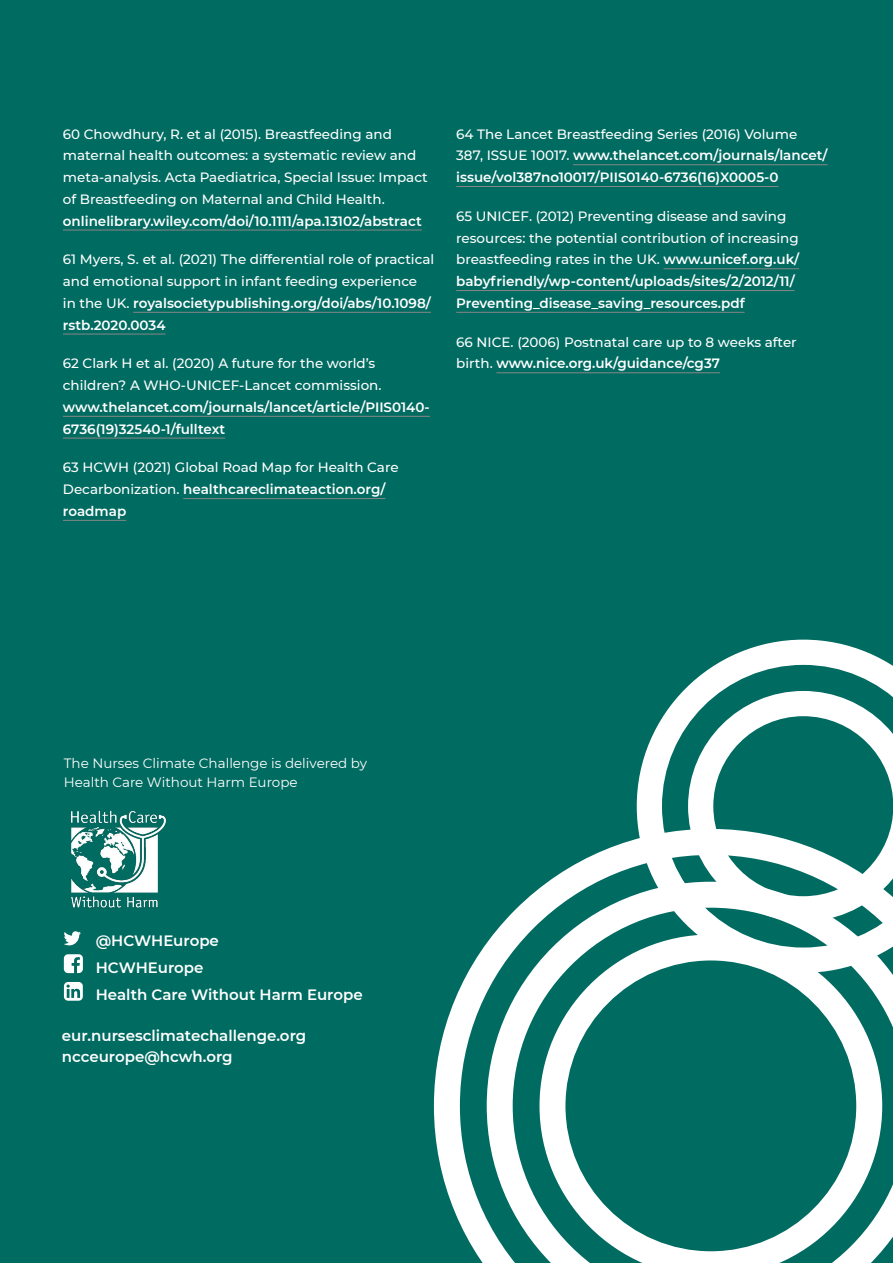
<style>
.page{position:relative;width:893px;height:1263px;background:#006b61}
.page>*{position:absolute;margin:0;border:0;box-sizing:border-box;transform-origin:0 0}
.t1{font:600 15px/27px "Montserrat";color:#fff}
.t2{font:500 13.5px/21.8px "Montserrat";color:#fff}
.t3{font:600 13.5px/21.8px "Montserrat";color:#fff}
.t4{font:13.5px/19.5px "Montserrat";color:#fff}
.s1{font-weight:600}
.s2{font-weight:500}
</style>
<div class="page">
<svg style="left:434px;top:838px;width:203px;height:425px"></svg>
<svg style="left:487px;top:882px;width:406px;height:381px"></svg>
<svg style="left:539px;top:934px;width:343px;height:329px"></svg>
<svg style="left:637px;top:640px;width:256px;height:333px;fill:#fff"></svg>
<svg style="left:688px;top:691px;width:205px;height:230px"></svg>
<img style="left:71px;top:810px;width:95px;height:98px">
<svg style="left:64px;top:931px;width:17px;height:14px"></svg>
<svg style="left:64px;top:954px;width:19px;height:19px"></svg>
<svg style="left:64px;top:982px;width:19px;height:19px"></svg>
<hr style="left:63px;top:230px;width:359px;height:1px;background:#878787">
<hr style="left:133px;top:312px;width:298px;height:1px;background:#878787">
<hr style="left:63px;top:334px;width:103px;height:1px;background:#878787">
<hr style="left:63px;top:416px;width:367px;height:1px;background:#878787">
<hr style="left:63px;top:438px;width:162px;height:1px;background:#878787">
<hr style="left:183px;top:498px;width:202px;height:1px;background:#878787">
<hr style="left:63px;top:520px;width:63px;height:1px;background:#878787">
<hr style="left:573px;top:164px;width:255px;height:1px;background:#878787">
<hr style="left:456px;top:186px;width:323px;height:1px;background:#878787">
<hr style="left:664px;top:269px;width:135px;height:1px;background:#878787">
<hr style="left:456px;top:290px;width:339px;height:1px;background:#878787">
<hr style="left:456px;top:312px;width:289px;height:1px;background:#878787">
<hr style="left:496px;top:373px;width:224px;height:1px;background:#878787">
<p class="t2" style="left:63px;top:122px;width:366px">60 Chowdhury, R. et al (2015). Breastfeeding and maternal health outcomes: a systematic review and meta-analysis. Acta Paediatrica, Special Issue: Impact of Breastfeeding on Maternal and Child Health.</p>
<p class="t3" style="left:63px;top:209px;width:360px">onlinelibrary.wiley.com/doi/10.1111/apa.13102/abstract</p>
<p class="t2" style="left:63px;top:248px;width:373px">61 Myers, S. et al. (2021) The differential role of practical and emotional support in infant feeding experience<br>in the UK. <span class="s1">royalsocietypublishing.org/doi/abs/10.1098/ rstb.2020.0034</span></p>
<p class="t2" style="left:63px;top:352px;width:320px">62 Clark H et al. (2020) A future for the world’s children? A WHO-UNICEF-Lancet commission.</p>
<p class="t3" style="left:63px;top:395px;width:368px">www.thelancet.com/journals/lancet/article/PIIS0140-<br>6736(19)32540-1/fulltext</p>
<p class="t2" style="left:63px;top:456px;width:337px">63 HCWH (2021) Global Road Map for Health Care<br>Decarbonization. <span class="s1">healthcareclimateaction.org/ roadmap</span></p>
<p class="t3" style="left:456px;top:122px;width:373px"><span class="s2">64 The Lancet Breastfeeding Series (2016) Volume<br>387, ISSUE 10017.</span> www.thelancet.com/journals/lancet/ issue/vol387no10017/PIIS0140-6736(16)X0005-0</p>
<p class="t2" style="left:456px;top:205px;width:344px">65 UNICEF. (2012) Preventing disease and saving resources: the potential contribution of increasing breastfeeding rates in the UK. <span class="s1">www.unicef.org.uk/ babyfriendly/wp-content/uploads/sites/2/2012/11/ Preventing_disease_saving_resources.pdf</span></p>
<p class="t2" style="left:456px;top:330px;width:342px">66 NICE. (2006) Postnatal care up to 8 weeks after birth. <span class="s1">www.nice.org.uk/guidance/cg37</span></p>
<p class="t4" style="left:64px;top:753px;width:305px">The Nurses Climate Challenge is delivered by<br>Health Care Without Harm Europe</p>
<p class="t1" style="left:96px;top:926px;width:268px">@HCWHEurope<br>HCWHEurope<br>Health Care Without Harm Europe</p>
<p class="t1" style="left:62px;top:1024px;width:246px;line-height:21px">eur.nursesclimatechallenge.org ncceurope@hcwh.org</p>
</div>
